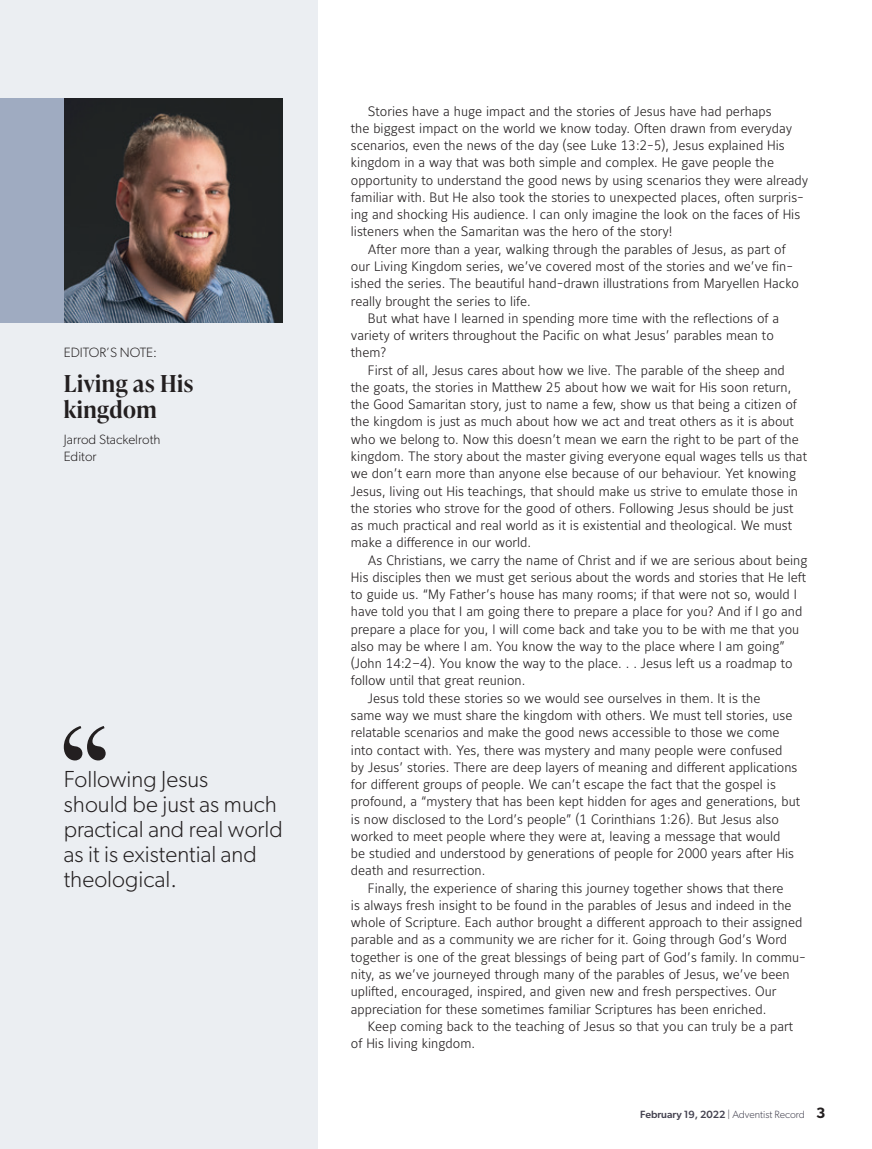
<style>
.page{position:relative;width:872px;height:1149px;background:#fff}
.page>*{position:absolute;margin:0;border:0;box-sizing:border-box;transform-origin:0 0}
.t1{font:300 23.25px/24.8px "Gibson";color:#231f20}
.t2{font:600 23.25px/26px "Ivy Presto Headline";letter-spacing:.02em;color:#231f20}
.t3{font:13.5px "Maurea Light Tf";color:#231f20}
.t4{font:300 13.5px/17.2px "Gibson";color:#231f20}
.t5{font:300 10.5px "Gibson";color:#444250}
.s1{font-weight:500}
.s2{font-weight:600;font-size:15px;color:#231f20}
</style>
<div class="page">
<div style="left:0;top:0;width:318px;height:1148px;background:#ebeef2"></div>
<svg style="left:64px;top:726px;width:42px;height:34px"></svg>
<img style="left:64px;top:98px;width:219px;height:225px">
<div style="left:0;top:98px;width:64px;height:225px;background:#9fabc1"></div>
<p class="t4" style="left:64px;top:344px;width:95px">EDITOR’S NOTE:</p>
<h1 class="t2" style="left:64px;top:369px;width:131px">Living as His kingdom</h1>
<p class="t4" style="left:64px;top:430px;width:98px">Jarrod Stackelroth<br>Editor</p>
<h1 class="t1" style="left:64px;top:766px;width:220px">Following Jesus<br>should be just as much practical and real world as it is existential and theological.</h1>
<p class="t3" style="left:368px;top:103px;width:405px">Stories have a huge impact and the stories of Jesus have had perhaps</p>
<p class="t3" style="left:351px;top:121px;width:443px">the biggest impact on the world we know today. Often drawn from everyday</p>
<p class="t3" style="left:351px;top:138px;width:435px">scenarios, even the news of the day (see Luke 13:2-5), Jesus explained His</p>
<p class="t3" style="left:351px;top:155px;width:425px">kingdom in a way that was both simple and complex. He gave people the</p>
<p class="t3" style="left:351px;top:172px;width:459px">opportunity to understand the good news by using scenarios they were already</p>
<p class="t3" style="left:351px;top:190px;width:454px">familiar with. But He also took the stories to unexpected places, often surpris-</p>
<p class="t3" style="left:351px;top:207px;width:451px">ing and shocking His audience. I can only imagine the look on the faces of His</p>
<p class="t3" style="left:351px;top:224px;width:323px">listeners when the Samaritan was the hero of the story!</p>
<p class="t3" style="left:368px;top:241px;width:419px">After more than a year, walking through the parables of Jesus, as part of</p>
<p class="t3" style="left:351px;top:259px;width:444px">our Living Kingdom series, we’ve covered most of the stories and we’ve fin-</p>
<p class="t3" style="left:351px;top:276px;width:449px">ished the series. The beautiful hand-drawn illustrations from Maryellen Hacko</p>
<p class="t3" style="left:351px;top:293px;width:181px">really brought the series to life.</p>
<p class="t3" style="left:368px;top:310px;width:413px">But what have I learned in spending more time with the reflections of a</p>
<p class="t3" style="left:351px;top:328px;width:424px">variety of writers throughout the Pacific on what Jesus’ parables mean to</p>
<p class="t3" style="left:351px;top:345px;width:37px">them?</p>
<p class="t3" style="left:368px;top:362px;width:418px">First of all, Jesus cares about how we live. The parable of the sheep and</p>
<p class="t3" style="left:351px;top:379px;width:442px">the goats, the stories in Matthew 25 about how we wait for His soon return,</p>
<p class="t3" style="left:351px;top:397px;width:447px">the Good Samaritan story, just to name a few, show us that being a citizen of</p>
<p class="t3" style="left:351px;top:414px;width:444px">the kingdom is just as much about how we act and treat others as it is about</p>
<p class="t3" style="left:351px;top:431px;width:449px">who we belong to. Now this doesn’t mean we earn the right to be part of the</p>
<p class="t3" style="left:351px;top:448px;width:457px">kingdom. The story about the master giving everyone equal wages tells us that</p>
<p class="t3" style="left:351px;top:466px;width:447px">we don’t earn more than anyone else because of our behaviour. Yet knowing</p>
<p class="t3" style="left:351px;top:483px;width:448px">Jesus, living out His teachings, that should make us strive to emulate those in</p>
<p class="t3" style="left:351px;top:500px;width:444px">the stories who strove for the good of others. Following Jesus should be just</p>
<p class="t3" style="left:351px;top:517px;width:443px">as much practical and real world as it is existential and theological. We must</p>
<p class="t3" style="left:351px;top:535px;width:182px">make a difference in our world.</p>
<p class="t3" style="left:368px;top:552px;width:441px">As Christians, we carry the name of Christ and if we are serious about being</p>
<p class="t3" style="left:351px;top:569px;width:457px">His disciples then we must get serious about the words and stories that He left</p>
<p class="t3" style="left:351px;top:586px;width:447px">to guide us. “My Father’s house has many rooms; if that were not so, would I</p>
<p class="t3" style="left:351px;top:604px;width:453px">have told you that I am going there to prepare a place for you? And if I go and</p>
<p class="t3" style="left:351px;top:621px;width:450px">prepare a place for you, I will come back and take you to be with me that you</p>
<p class="t3" style="left:351px;top:638px;width:435px">also may be where I am. You know the way to the place where I am going”</p>
<p class="t3" style="left:351px;top:655px;width:443px">(John 14:2–4). You know the way to the place. . . Jesus left us a roadmap to</p>
<p class="t3" style="left:351px;top:673px;width:176px">follow until that great reunion.</p>
<p class="t3" style="left:368px;top:690px;width:394px">Jesus told these stories so we would see ourselves in them. It is the</p>
<p class="t3" style="left:351px;top:707px;width:443px">same way we must share the kingdom with others. We must tell stories, use</p>
<p class="t3" style="left:351px;top:724px;width:430px">relatable scenarios and make the good news accessible to those we come</p>
<p class="t3" style="left:351px;top:742px;width:433px">into contact with. Yes, there was mystery and many people were confused</p>
<p class="t3" style="left:351px;top:759px;width:448px">by Jesus’ stories. There are deep layers of meaning and different applications</p>
<p class="t3" style="left:351px;top:776px;width:426px">for different groups of people. We can’t escape the fact that the gospel is</p>
<p class="t3" style="left:351px;top:793px;width:450px">profound, a “mystery that has been kept hidden for ages and generations, but</p>
<p class="t3" style="left:351px;top:811px;width:429px">is now disclosed to the Lord’s people” (1 Corinthians 1:26). But Jesus also</p>
<p class="t3" style="left:351px;top:828px;width:431px">worked to meet people where they were at, leaving a message that would</p>
<p class="t3" style="left:351px;top:845px;width:445px">be studied and understood by generations of people for 2000 years after His</p>
<p class="t3" style="left:351px;top:862px;width:136px">death and resurrection.</p>
<p class="t3" style="left:368px;top:880px;width:417px">Finally, the experience of sharing this journey together shows that there</p>
<p class="t3" style="left:351px;top:897px;width:442px">is always fresh insight to be found in the parables of Jesus and indeed in the</p>
<p class="t3" style="left:351px;top:914px;width:453px">whole of Scripture. Each author brought a different approach to their assigned</p>
<p class="t3" style="left:351px;top:931px;width:437px">parable and as a community we are richer for it. Going through God’s Word</p>
<p class="t3" style="left:351px;top:949px;width:456px">together is one of the great blessings of being part of God’s family. In commu-</p>
<p class="t3" style="left:351px;top:966px;width:440px">nity, as we’ve journeyed through many of the parables of Jesus, we’ve been</p>
<p class="t3" style="left:351px;top:983px;width:427px">uplifted, encouraged, inspired, and given new and fresh perspectives. Our</p>
<p class="t3" style="left:351px;top:1000px;width:417px">appreciation for these sometimes familiar Scriptures has been enriched.</p>
<p class="t3" style="left:368px;top:1018px;width:427px">Keep coming back to the teaching of Jesus so that you can truly be a part</p>
<p class="t3" style="left:351px;top:1035px;width:126px">of His living kingdom.</p>
<p class="t5" style="left:640px;top:1107px;width:187px"><span class="s1">February 19, 2022</span> | Adventist Record <span class="s2">3</span></p>
</div>
